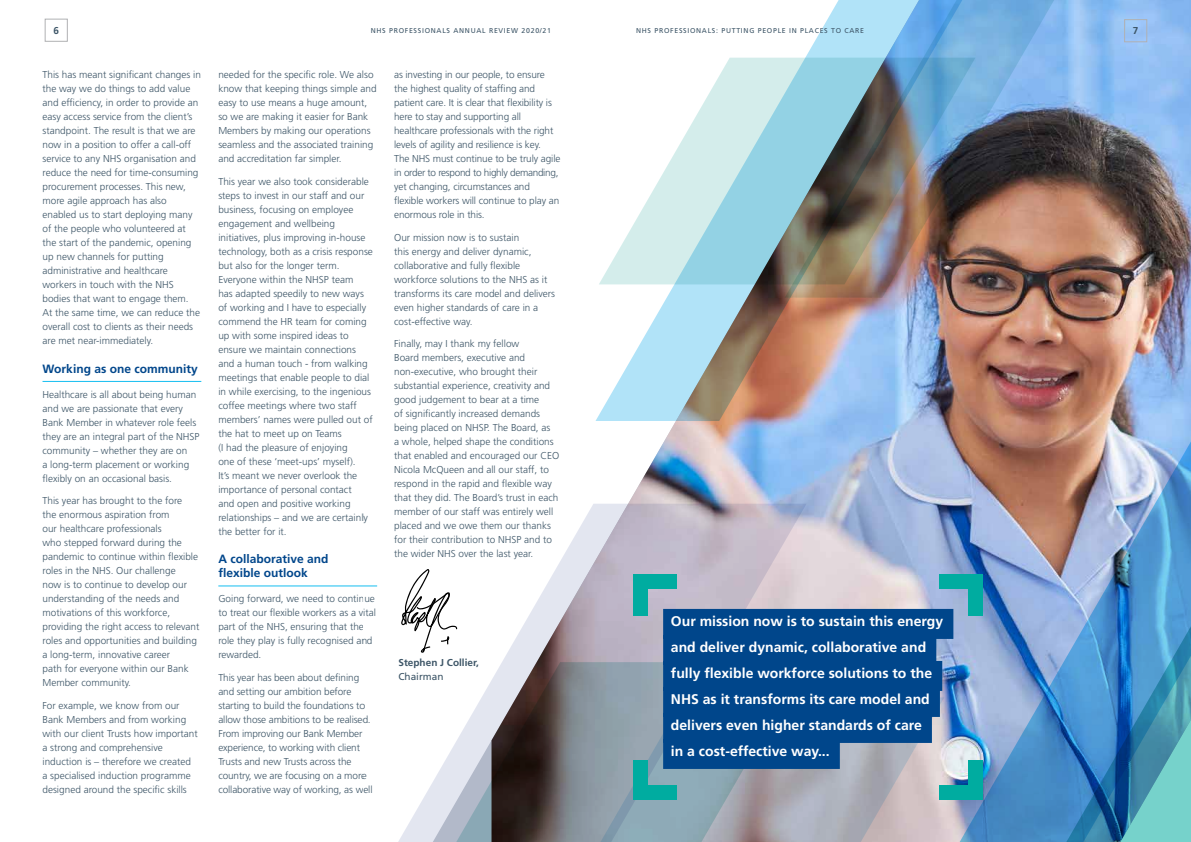
<style>
.page{position:relative;width:1191px;height:842px;background:#fff}
.page>*{position:absolute;margin:0;border:0;box-sizing:border-box;transform-origin:0 0}
.t1{font:700 14px/26px "Frutiger LT Std";color:#fff}
.t2{font:700 12px/14px "Frutiger LT Std";color:#00468b}
.t3{font:300 10px/14px "Frutiger LT Std";color:#3d5567}
.t4{font:700 10px "Frutiger LT Std";color:#3d5567}
.t5{font:10px "Frutiger LT Std";color:#3d5567}
.t6{font:7px "Frutiger LT Std";letter-spacing:.1em;color:#3d5567}
.s1{color:#00468b}
</style>
<div class="page">
<img style="left:628px;top:0;width:563px;height:842px">
<hr style="left:43px;top:381px;width:158px;height:1px;background:#15bef0">
<hr style="left:218px;top:586px;width:159px;height:1px;background:#15bef0">
<svg style="left:966px;top:0;width:97px;height:298px;background:#7a7d8a"></svg>
<svg style="left:966px;top:58px;width:9px;height:226px;background:#686c75"></svg>
<svg style="left:806px;top:697px;width:138px;height:145px;background:#bcb7be"></svg>
<img style="left:945px;top:377px;width:246px;height:465px">
<img style="left:595px;top:0;width:371px;height:421px">
<svg style="left:364px;top:504px;width:442px;height:338px"></svg>
<svg style="left:1040px;top:618px;width:151px;height:224px;background:#4892c1"></svg>
<svg style="left:405px;top:662px;width:400px;height:180px;background:#9a9fa5"></svg>
<div style="left:663px;top:609px;width:290px;height:30px;background:#00468b"></div>
<div style="left:663px;top:635px;width:273px;height:30px;background:#00468b"></div>
<div style="left:663px;top:661px;width:279px;height:30px;background:#00468b"></div>
<div style="left:663px;top:687px;width:277px;height:30px;background:#00468b"></div>
<div style="left:663px;top:713px;width:269px;height:30px;background:#00468b"></div>
<div style="left:663px;top:739px;width:177px;height:30px;background:#00468b"></div>
<div style="left:633px;top:578px;width:14px;height:37px;background:#00aca0"></div>
<div style="left:633px;top:574px;width:43px;height:14px;background:#00aca0"></div>
<div style="left:968px;top:578px;width:14px;height:37px;background:#00aca0"></div>
<div style="left:939px;top:574px;width:43px;height:14px;background:#00aca0"></div>
<div style="left:633px;top:760px;width:14px;height:37px;background:#00aca0"></div>
<div style="left:633px;top:786px;width:43px;height:14px;background:#00aca0"></div>
<div style="left:968px;top:760px;width:14px;height:37px;background:#00aca0"></div>
<div style="left:939px;top:786px;width:43px;height:14px;background:#00aca0"></div>
<svg style="left:401px;top:569px;width:56px;height:84px"></svg>
<div style="left:45px;top:19px;width:23px;height:23px;border:1px solid #b0b1b3"></div>
<div style="left:1124px;top:19px;width:23px;height:23px;border:1px solid #b0b1b3"></div>
<p class="t4" style="left:53px;top:25px;width:7px">6</p>
<p class="t6" style="left:371px;top:26px;width:182px">NHS PROFESSIONALS ANNUAL REVIEW 2020/21</p>
<p class="t6" style="left:636px;top:26px;width:229px">NHS PROFESSIONALS: PUTTING PEOPLE IN PLACES TO CARE</p>
<p class="t4" style="left:1132px;top:25px;width:7px">7</p>
<p class="t3" style="left:43px;top:68px;width:160px">This has meant significant changes in the way we do things to add value and efficiency, in order to provide an easy access service from the client’s standpoint. The result is that we are now in a position to offer a call-off service to any NHS organisation and reduce the need for time-consuming procurement processes. This new, more agile approach has also enabled us to start deploying many of the people who volunteered at the start of the pandemic, opening up new channels for putting administrative and healthcare workers in touch with the NHS bodies that want to engage them.<br>At the same time, we can reduce the overall cost to clients as their needs are met near-immediately.</p>
<p class="t2" style="left:43px;top:361px;width:157px">Working as one community</p>
<p class="t3" style="left:43px;top:388px;width:159px">Healthcare is all about being human and we are passionate that every Bank Member in whatever role feels they are an integral part of the NHSP community – whether they are on<br>a long-term placement or working flexibly on an occasional basis.</p>
<p class="t3" style="left:43px;top:494px;width:158px">This year has brought to the fore<br>the enormous aspiration from<br>our healthcare professionals<br>who stepped forward during the pandemic to continue within flexible roles in the NHS. Our challenge<br>now is to continue to develop our understanding of the needs and motivations of this workforce, providing the right access to relevant roles and opportunities and building a long-term, innovative career<br>path for everyone within our Bank<br>Member community.</p>
<p class="t3" style="left:43px;top:699px;width:157px">For example, we know from our<br>Bank Members and from working with our client Trusts how important a strong and comprehensive induction is – therefore we created a specialised induction programme designed around the specific skills</p>
<p class="t3" style="left:218px;top:68px;width:160px">needed for the specific role. We also know that keeping things simple and easy to use means a huge amount, so we are making it easier for Bank Members by making our operations seamless and the associated training and accreditation far simpler.</p>
<p class="t3" style="left:218px;top:175px;width:156px">This year we also took considerable steps to invest in our staff and our business, focusing on employee engagement and wellbeing initiatives, plus improving in-house technology, both as a crisis response but also for the longer term.<br>Everyone within the NHSP team<br>has adapted speedily to new ways of working and I have to especially commend the HR team for coming up with some inspired ideas to ensure we maintain connections and a human touch - from walking meetings that enable people to dial in while exercising, to the ingenious coffee meetings where two staff members’ names were pulled out of the hat to meet up on Teams<br>(I had the pleasure of enjoying<br>one of these ‘meet-ups’ myself).<br>It’s meant we never overlook the importance of personal contact<br>and open and positive working relationships – and we are certainly the better for it.</p>
<p class="t2" style="left:218px;top:552px;width:112px">A collaborative and flexible outlook</p>
<p class="t3" style="left:218px;top:592px;width:159px">Going forward, we need to continue to treat our flexible workers as a vital part of the NHS, ensuring that the role they play is fully recognised and rewarded.</p>
<p class="t3" style="left:218px;top:671px;width:156px">This year has been about defining and setting our ambition before starting to build the foundations to allow those ambitions to be realised.<br>From improving our Bank Member experience, to working with client Trusts and new Trusts across the country, we are focusing on a more collaborative way of working, as well</p>
<p class="t3" style="left:394px;top:68px;width:168px">as investing in our people, to ensure the highest quality of staffing and patient care. It is clear that flexibility is here to stay and supporting all healthcare professionals with the right levels of agility and resilience is key.<br>The NHS must continue to be truly agile in order to respond to highly demanding, yet changing, circumstances and flexible workers will continue to play an enormous role in this.</p>
<p class="t3" style="left:394px;top:231px;width:162px">Our mission now is to sustain<br>this energy and deliver dynamic, collaborative and fully flexible workforce solutions to the NHS as it transforms its care model and delivers even higher standards of care in a cost-effective way.</p>
<p class="t3" style="left:394px;top:337px;width:167px">Finally, may I thank my fellow<br>Board members, executive and non-executive, who brought their substantial experience, creativity and good judgement to bear at a time<br>of significantly increased demands being placed on NHSP. The Board, as<br>a whole, helped shape the conditions that enabled and encouraged our CEO Nicola McQueen and all our staff, to respond in the rapid and flexible way that they did. The Board’s trust in each member of our staff was entirely well placed and we owe them our thanks for their contribution to NHSP and to the wider NHS over the last year.</p>
<p class="t4" style="left:398px;top:657px;width:82px">Stephen J Collier,</p>
<p class="t5" style="left:398px;top:671px;width:47px">Chairman</p>
<h1 class="t1" style="left:671px;top:608px;width:284px">Our mission now is to sustain this energy<span class="s1">H </span>and deliver dynamic, collaborative and<span class="s1">H </span>fully flexible workforce solutions to the<span class="s1">H </span>NHS as it transforms its care model and<span class="s1">H </span>delivers even higher standards of care<span class="s1">H<br></span>in a cost-effective way...<span class="s1">H</span></h1>
</div>
